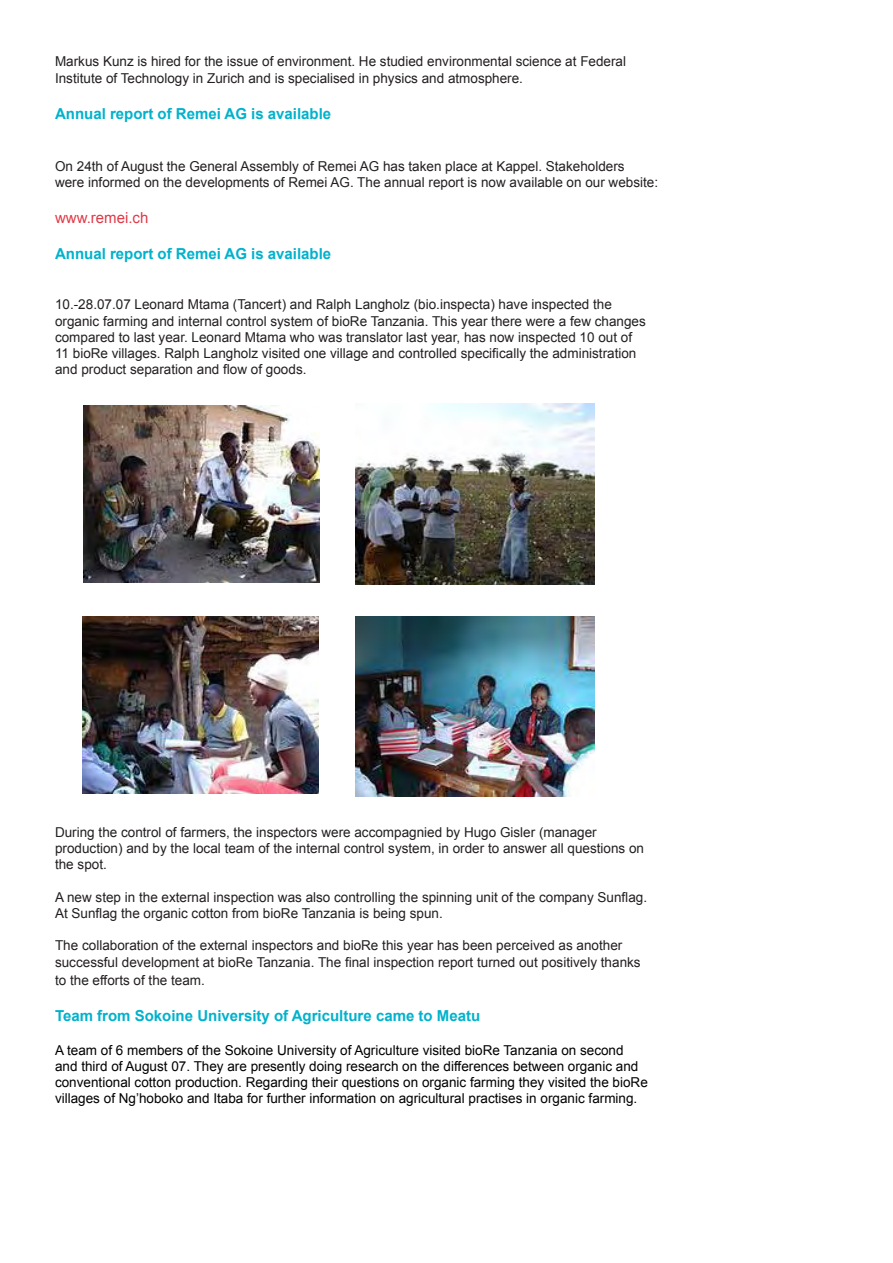
<style>
.page{position:relative;width:893px;height:1263px;background:#fff}
.page>*{position:absolute;margin:0;border:0;box-sizing:border-box;transform-origin:0 0}
.t1{font:700 15.15px "Arial";color:#00b2cc}
.t2{font:15.15px "Arial";color:#e03a48}
.t3{font:13.65px/16.2px "Arial";color:#231f20}
.t4{font:13.65px/16.2px "Arial";color:#000}
</style>
<div class="page">
<img style="left:84px;top:405px;width:235px;height:177px">
<img style="left:355px;top:404px;width:239px;height:180px">
<img style="left:83px;top:617px;width:236px;height:177px">
<img style="left:355px;top:617px;width:240px;height:179px">
<p class="t3" style="left:55px;top:54px;width:572px">Markus Kunz is hired for the issue of environment. He studied environmental science at Federal<br>Institute of Technology in Zurich and is specialised in physics and atmosphere.</p>
<p class="t1" style="left:55px;top:103px;width:278px">Annual report of Remei AG is available</p>
<p class="t3" style="left:55px;top:158px;width:605px">On 24th of August the General Assembly of Remei AG has taken place at Kappel. Stakeholders<br>were informed on the developments of Remei AG. The annual report is now available on our website:</p>
<p class="t2" style="left:55px;top:208px;width:95px">www.remei.ch</p>
<p class="t1" style="left:55px;top:244px;width:278px">Annual report of Remei AG is available</p>
<p class="t3" style="left:55px;top:297px;width:592px">10.-28.07.07 Leonard Mtama (Tancert) and Ralph Langholz (bio.inspecta) have inspected the organic farming and internal control system of bioRe Tanzania. This year there were a few changes compared to last year. Leonard Mtama who was translator last year, has now inspected 10 out of 11 bioRe villages. Ralph Langholz visited one village and controlled specifically the administration and product separation and flow of goods.</p>
<p class="t3" style="left:55px;top:824px;width:591px">During the control of farmers, the inspectors were accompagnied by Hugo Gisler (manager production) and by the local team of the internal control system, in order to answer all questions on the spot.</p>
<p class="t3" style="left:55px;top:889px;width:594px">A new step in the external inspection was also controlling the spinning unit of the company Sunflag.<br>At Sunflag the organic cotton from bioRe Tanzania is being spun.</p>
<p class="t3" style="left:55px;top:937px;width:587px">The collaboration of the external inspectors and bioRe this year has been perceived as another successful development at bioRe Tanzania. The final inspection report turned out positively thanks</p>
<p class="t3" style="left:55px;top:972px;width:151px">to the efforts of the team.</p>
<p class="t1" style="left:55px;top:1005px;width:427px">Team from Sokoine University of Agriculture came to Meatu</p>
<p class="t4" style="left:55px;top:1042px;width:594px">A team of 6 members of the Sokoine University of Agriculture visited bioRe Tanzania on second and third of August 07. They are presently doing research on the differences between organic and conventional cotton production. Regarding their questions on organic farming they visited the bioRe villages of Ng’hoboko and Itaba for further information on agricultural practises in organic farming.</p>
</div>
